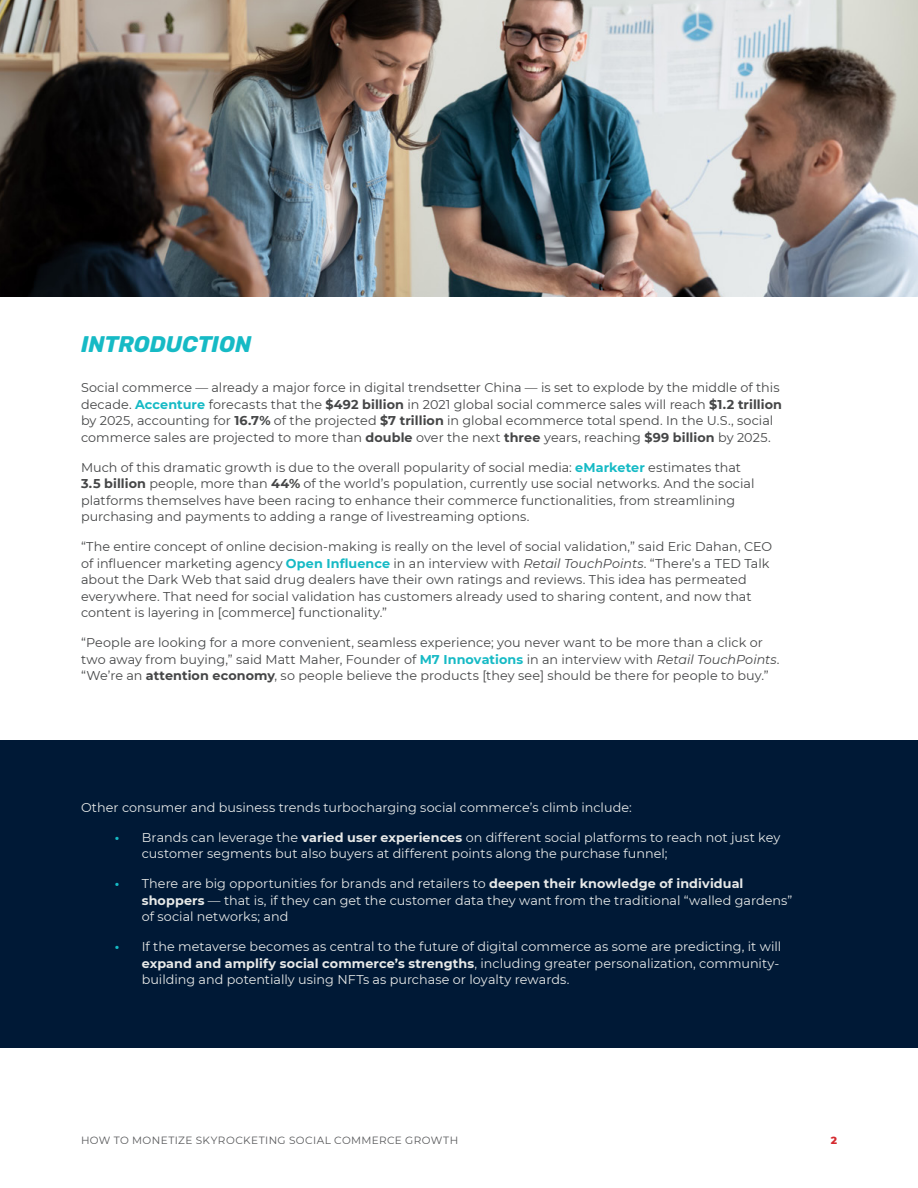
<style>
.page{position:relative;width:918px;height:1188px;background:#fff}
.page>*{position:absolute;margin:0;border:0;box-sizing:border-box;transform-origin:0 0}
.t1{font:italic 700 22.5px "Rubik";color:#16bac5}
.t2{font:12.75px/16.5px "Montserrat";letter-spacing:.005em;color:#454647}
.t3{font:12.75px/16.5px "Montserrat";letter-spacing:.005em;color:#e7e9e8}
.t4{font:10.5px "Montserrat";letter-spacing:.04em;color:#58595b}
.t5{font:800 10.5px "Montserrat";color:#d52a2f}
.s1{font-weight:700;color:#16bac5}
.s2{font-weight:700}
.s3{font-style:italic}
</style>
<div class="page">
<div style="left:0;top:741px;width:918px;height:307px;background:#001936"></div>
<img style="left:0;top:0;width:918px;height:296px">
<h1 class="t1" style="left:81px;top:331px;width:172px">INTRODUCTION</h1>
<p class="t2" style="left:81px;top:379px;width:703px">Social commerce — already a major force in digital trendsetter China — is set to explode by the middle of this decade. <span class="s1">Accenture</span> forecasts that the <span class="s2">$492 billion</span> in 2021 global social commerce sales will reach <span class="s2">$1.2 trillion </span>by 2025, accounting for <span class="s2">16.7%</span> of the projected <span class="s2">$7 trillion</span> in global ecommerce total spend. In the U.S., social commerce sales are projected to more than <span class="s2">double</span> over the next <span class="s2">three</span> years, reaching <span class="s2">$99 billion</span> by 2025.</p>
<p class="t2" style="left:81px;top:459px;width:675px">Much of this dramatic growth is due to the overall popularity of social media: <span class="s1">eMarketer</span> estimates that <span class="s2">3.5 billion</span> people, more than <span class="s2">44%</span> of the world’s population, currently use social networks. And the social platforms themselves have been racing to enhance their commerce functionalities, from streamlining purchasing and payments to adding a range of livestreaming options.</p>
<p class="t2" style="left:81px;top:538px;width:693px">“The entire concept of online decision-making is really on the level of social validation,” said Eric Dahan, CEO of influencer marketing agency <span class="s1">Open Influence</span> in an interview with <span class="s3">Retail TouchPoints</span>. “There’s a TED Talk about the Dark Web that said drug dealers have their own ratings and reviews. This idea has permeated everywhere. That need for social validation has customers already used to sharing content, and now that content is layering in [commerce] functionality.”</p>
<p class="t2" style="left:81px;top:634px;width:700px">“People are looking for a more convenient, seamless experience; you never want to be more than a click or two away from buying,” said Matt Maher, Founder of <span class="s1">M7 Innovations</span> in an interview with <span class="s3">Retail TouchPoints</span>. “We’re an <span class="s2">attention economy</span>, so people believe the products [they see] should be there for people to buy.”</p>
<p class="t3" style="left:81px;top:799px;width:552px">Other consumer and business trends turbocharging social commerce’s climb include:</p>
<p class="t3" style="left:142px;top:829px;width:640px;text-indent:-27px"><span class="s1">•</span> Brands can leverage the <span class="s2">varied user experiences</span> on different social platforms to reach not just key customer segments but also buyers at different points along the purchase funnel;</p>
<p class="t3" style="left:142px;top:875px;width:652px;text-indent:-27px"><span class="s1">•</span> There are big opportunities for brands and retailers to <span class="s2">deepen their knowledge of individual shoppers</span> — that is, if they can get the customer data they want from the traditional “walled gardens” of social networks; and</p>
<p class="t3" style="left:142px;top:938px;width:641px;text-indent:-27px"><span class="s1">•</span> If the metaverse becomes as central to the future of digital commerce as some are predicting, it will <span class="s2">expand and amplify social commerce’s strengths</span>, including greater personalization, community&shy;building and potentially using NFTs as purchase or loyalty rewards.</p>
<p class="t4" style="left:81px;top:1133px;width:379px">HOW TO MONETIZE SKYROCKETING SOCIAL COMMERCE GROWTH</p>
<p class="t5" style="left:831px;top:1133px;width:8px">2</p>
</div>
